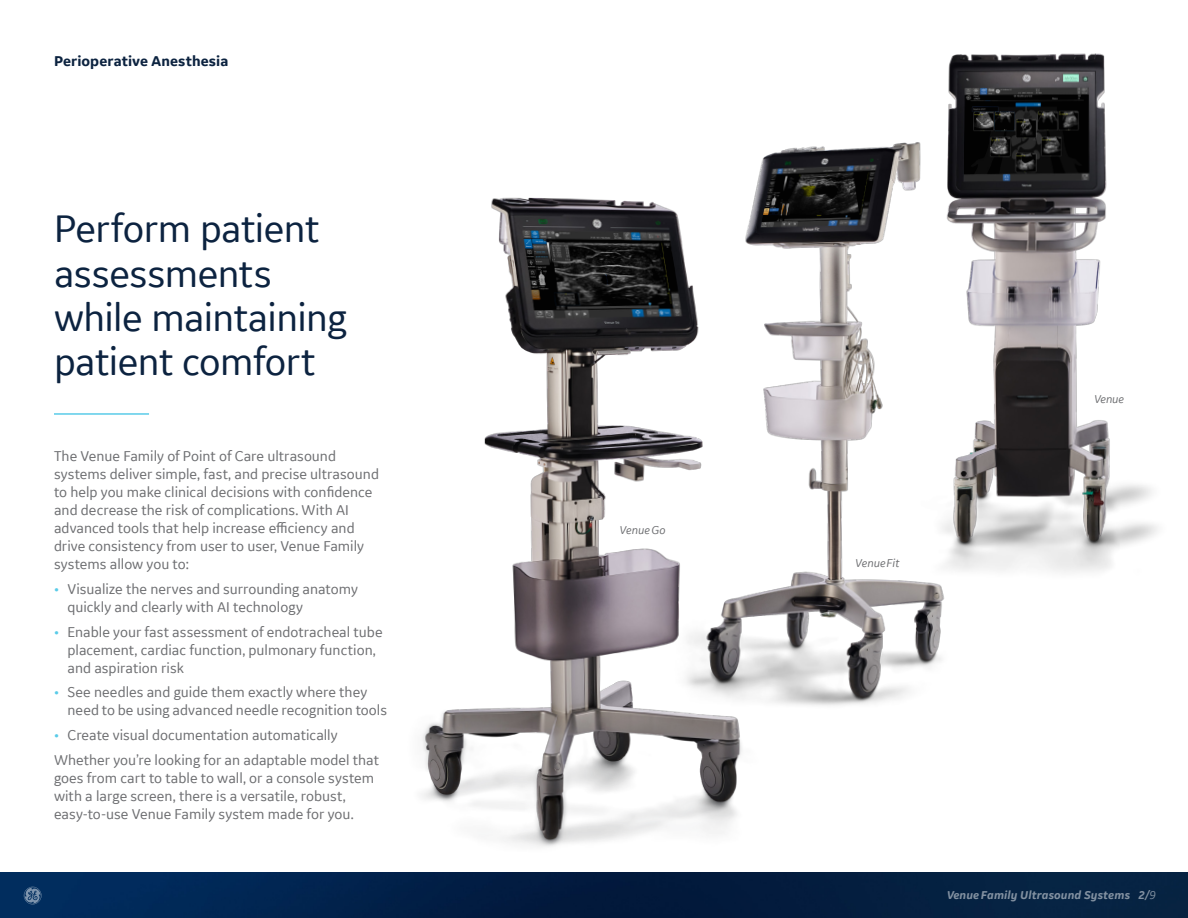
<style>
.page{position:relative;width:1188px;height:918px;background:#fff}
.page>*{position:absolute;margin:0;border:0;box-sizing:border-box;transform-origin:0 0}
.t1{font:40.5px/44.2px "GE Inspira Sans";letter-spacing:-.015em;color:#0c2340}
.t2{font:15px/18px "GE Inspira Sans";color:#6d6e71}
.t3{font:700 15px "GE Inspira Sans";letter-spacing:.005em;color:#0c2340}
.t4{font:italic 700 12px "GE Inspira Sans";letter-spacing:.01em;color:#fff}
.t5{font:italic 12px "GE Inspira Sans";letter-spacing:.005em;color:#6d6e71}
.s1{color:#59cbe8}
.s2{font-weight:400}
</style>
<div class="page">
<img style="left:948px;top:53px;width:210px;height:520px">
<img style="left:785px;top:110px;width:203px;height:596px">
<img style="left:387px;top:150px;width:398px;height:723px">
<img style="left:0;top:873px;width:1188px;height:45px">
<svg style="left:24px;top:887px;width:18px;height:17px"></svg>
<hr style="left:54px;top:413px;width:95px;height:2px;background:#59cbe8">
<p class="t3" style="left:54px;top:51px;width:176px">Perioperative Anesthesia</p>
<h1 class="t1" style="left:54px;top:206px;width:295px">Perform patient assessments while maintaining patient comfort</h1>
<p class="t2" style="left:54px;top:447px;width:327px">The Venue Family of Point of Care ultrasound systems deliver simple, fast, and precise ultrasound to help you make clinical decisions with confidence and decrease the risk of complications. With AI advanced tools that help increase efficiency and drive consistency from user to user, Venue Family systems allow you to:</p>
<p class="t2" style="left:68px;top:580px;width:292px;text-indent:-14px"><span class="s1">•</span> Visualize the nerves and surrounding anatomy quickly and clearly with AI technology</p>
<p class="t2" style="left:68px;top:622px;width:317px;text-indent:-14px"><span class="s1">•</span> Enable your fast assessment of endotracheal tube placement, cardiac function, pulmonary function, and aspiration risk</p>
<p class="t2" style="left:68px;top:683px;width:321px;text-indent:-14px"><span class="s1">•</span> See needles and guide them exactly where they need to be using advanced needle recognition tools</p>
<p class="t2" style="left:54px;top:722px;width:327px;line-height:24.8px"><span class="s1">•</span> Create visual documentation automatically<br>Whether you’re looking for an adaptable model that</p>
<p class="t2" style="left:54px;top:769px;width:322px">goes from cart to table to wall, or a console system with a large screen, there is a versatile, robust, easy-to-use Venue Family system made for you.</p>
<p class="t5" style="left:619px;top:522px;width:48px">Venue Go</p>
<p class="t5" style="left:855px;top:556px;width:46px">VenueFit</p>
<p class="t5" style="left:1094px;top:392px;width:32px">Venue</p>
<p class="t4" style="left:946px;top:888px;width:211px">Venue Family Ultrasound Systems 2/<span class="s2">9</span></p>
</div>
